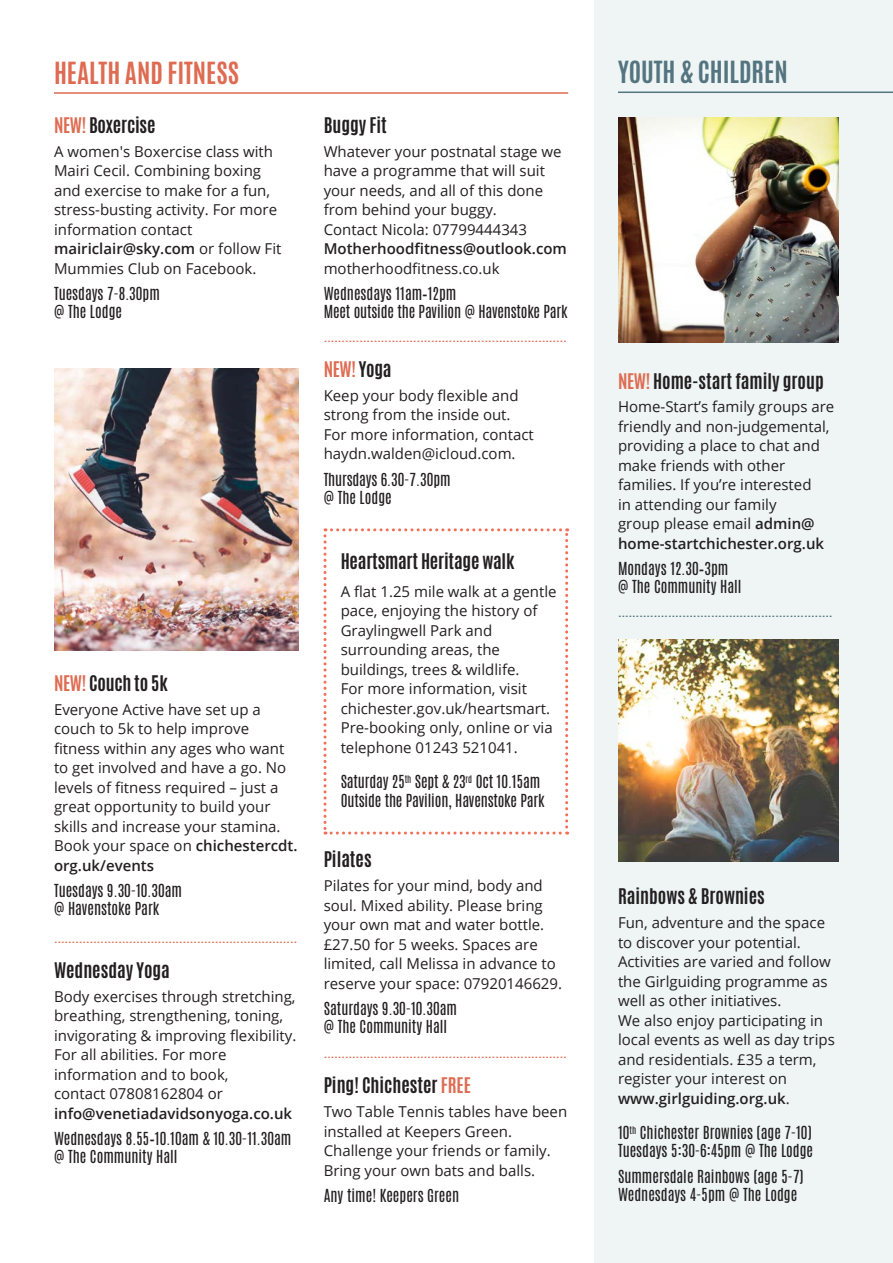
<style>
.page{position:relative;width:893px;height:1263px;background:#fff}
.page>*{position:absolute;margin:0;border:0;box-sizing:border-box;transform-origin:0 0}
.t1{font:700 25.5px "Antonio";color:#de6c52}
.t2{font:700 25.5px "Antonio";color:#547480}
.Subtitle{font:700 18px "Antonio";color:#231f20}
.Subtitle-2{font:700 18px "Antonio";letter-spacing:-.015em;color:#de6c52}
.Subtitle-3{font:15px/19.5px "Open Sans";color:#231f20}
.divider{font:15px/18px "Antonio";color:#231f20}
.Subtitle-4{font:15px "Antonio";color:#de6c52}
.Subtitle-5{font:15px/18px "Antonio";color:#231f20}
.divider-2{font:15px "Antonio";color:#547480}
.t3{font:600 15px "Open Sans";color:#231f20}
.s1{color:#de6c52}
.s2{font-weight:600}
.s3{color:#231f20}
</style>
<div class="page">
<div style="left:594px;top:0;width:299px;height:1263px;background:#eef5f4"></div>
<hr style="left:618px;top:92px;width:275px;height:1px;background:#547480">
<svg style="left:324px;top:528px;width:244px;height:306px"></svg>
<hr style="left:54px;top:92px;width:514px;height:2px;background:#de6c52">
<img style="left:54px;top:369px;width:245px;height:282px">
<img style="left:618px;top:117px;width:221px;height:226px">
<img style="left:618px;top:639px;width:221px;height:222px">
<p class="t1" style="left:54px;top:54px;width:186px">HEALTH AND FITNESS</p>
<p class="t2" style="left:618px;top:53px;width:171px">YOUTH &amp; CHILDREN</p>
<p class="Subtitle" style="left:54px;top:112px;width:103px"><span class="s1">NEW!</span> Boxercise</p>
<p class="Subtitle-3" style="left:54px;top:141px;width:229px">A women's Boxercise class with<br>Mairi Cecil. Combining boxing and exercise to make for a fun, stress-busting activity. For more information contact <span class="s2">mairiclair@sky.com</span> or follow Fit<br>Mummies Club on Facebook.</p>
<p class="divider" style="left:54px;top:285px;width:108px">Tuesdays 7-8.30pm @ The Lodge</p>
<p class="Subtitle" style="left:54px;top:669px;width:115px"><span class="s1">NEW!</span> Couch to 5k</p>
<p class="Subtitle-3" style="left:54px;top:699px;width:245px">Everyone Active have set up a couch to 5k to help improve fitness within any ages who want to get involved and have a go. No levels of fitness required – just a great opportunity to build your skills and increase your stamina.<br>Book your space on <span class="s2">chichestercdt. org.uk/events</span></p>
<p class="Subtitle-5" style="left:54px;top:882px;width:130px">Tuesdays 9.30-10.30am @ Havenstoke Park</p>
<p class="Subtitle-4" style="left:54px;top:928px;width:245px">¨¨¨¨¨¨¨¨¨¨¨¨¨¨¨¨¨¨¨¨¨¨¨¨¨¨¨¨¨¨¨¨¨¨</p>
<p class="Subtitle" style="left:54px;top:957px;width:117px">Wednesday Yoga</p>
<p class="Subtitle-3" style="left:54px;top:986px;width:244px">Body exercises through stretching, breathing, strengthening, toning, invigorating &amp; improving flexibility.<br>For all abilities. For more information and to book,<br>contact 07808162804 or <span class="s2">info@venetiadavidsonyoga.co.uk</span></p>
<p class="divider" style="left:54px;top:1130px;width:239px">Wednesdays 8.55–10.10am &amp; 10.30-11.30am @ The Community Hall</p>
<p class="Subtitle" style="left:324px;top:112px;width:65px">Buggy Fit</p>
<p class="Subtitle-3" style="left:324px;top:141px;width:239px">Whatever your postnatal stage we have a programme that will suit your needs, and all of this done from behind your buggy.</p>
<p class="Subtitle-3" style="left:324px;top:219px;width:205px">Contact Nicola: 07799444343</p>
<p class="t3" style="left:324px;top:239px;width:245px">Motherhoodfitness@outlook.com</p>
<p class="Subtitle-3" style="left:324px;top:258px;width:177px">motherhoodfitness.co.uk</p>
<p class="divider" style="left:324px;top:285px;width:245px">Wednesdays 11am–12pm<br>Meet outside the Pavilion @ Havenstoke Park</p>
<p class="Subtitle-4" style="left:324px;top:327px;width:245px">¨¨¨¨¨¨¨¨¨¨¨¨¨¨¨¨¨¨¨¨¨¨¨¨¨¨¨¨¨¨¨¨¨¨</p>
<p class="Subtitle-2" style="left:324px;top:356px;width:69px">NEW! <span class="s3">Yoga</span></p>
<p class="Subtitle-3" style="left:324px;top:385px;width:196px">Keep your body flexible and</p>
<p class="Subtitle-3" style="left:324px;top:405px;width:212px">strong from the inside out.<br>For more information, contact haydn.walden@icloud.com.</p>
<p class="divider" style="left:324px;top:471px;width:129px">Thursdays 6.30-7.30pm @ The Lodge</p>
<p class="Subtitle" style="left:341px;top:547px;width:175px">Heartsmart Heritage walk</p>
<p class="Subtitle-3" style="left:341px;top:581px;width:217px">A flat 1.25 mile walk at a gentle pace, enjoying the history of<br>Graylingwell Park and surrounding areas, the buildings, trees &amp; wildlife.<br>For more information, visit chichester.gov.uk/heartsmart.<br>Pre-booking only, online or via telephone 01243 521041.</p>
<p class="divider" style="left:341px;top:771px;width:205px;line-height:19.5px">Saturday 25<sup>th</sup> Sept &amp; 23<sup>rd</sup> Oct 10.15am<br>Outside the Pavilion, Havenstoke Park</p>
<p class="Subtitle" style="left:324px;top:846px;width:50px">Pilates</p>
<p class="Subtitle-3" style="left:324px;top:875px;width:240px">Pilates for your mind, body and soul. Mixed ability. Please bring your own mat and water bottle. £27.50 for 5 weeks. Spaces are limited, call Melissa in advance to reserve your space: 07920146629.</p>
<p class="divider" style="left:324px;top:1000px;width:135px">Saturdays 9.30-10.30am @ The Community Hall</p>
<p class="Subtitle-4" style="left:324px;top:1044px;width:245px">¨¨¨¨¨¨¨¨¨¨¨¨¨¨¨¨¨¨¨¨¨¨¨¨¨¨¨¨¨¨¨¨¨¨</p>
<p class="Subtitle" style="left:324px;top:1072px;width:149px">Ping! Chichester <span class="s1">FREE</span></p>
<p class="Subtitle-3" style="left:324px;top:1101px;width:245px">Two Table Tennis tables have been installed at Keepers Green.<br>Challenge your friends or family.<br>Bring your own bats and balls.</p>
<p class="divider" style="left:324px;top:1187px;width:137px">Any time! Keepers Green</p>
<p class="Subtitle" style="left:618px;top:367px;width:207px"><span class="s1">NEW!</span> Home-start family group</p>
<p class="Subtitle-3" style="left:618px;top:397px;width:218px">Home-Start’s family groups are friendly and non-judgemental, providing a place to chat and make friends with other families. If you’re interested<br>in attending our family<br>group please email <span class="s2">admin@ home-startchichester.org.uk</span></p>
<p class="divider" style="left:618px;top:560px;width:125px">Mondays 12.30–3pm @ The Community Hall</p>
<p class="divider-2" style="left:618px;top:602px;width:216px">¨¨¨¨¨¨¨¨¨¨¨¨¨¨¨¨¨¨¨¨¨¨¨¨¨¨¨¨¨¨</p>
<p class="Subtitle" style="left:618px;top:883px;width:148px">Rainbows &amp; Brownies</p>
<p class="Subtitle-3" style="left:618px;top:912px;width:218px">Fun, adventure and the space to discover your potential.<br>Activities are varied and follow the Girlguiding programme as well as other initiatives.<br>We also enjoy participating in local events as well as day trips and residentials. £35 a term, register your interest on <span class="s2">www.girlguiding.org.uk</span>.</p>
<p class="divider" style="left:618px;top:1123px;width:197px">10<sup>th</sup> Chichester Brownies (age 7-10)<br>Tuesdays 5:30-6:45pm @ The Lodge</p>
<p class="divider" style="left:618px;top:1168px;width:187px">Summersdale Rainbows (age 5-7)<br>Wednesdays 4-5pm @ The Lodge</p>
</div>
